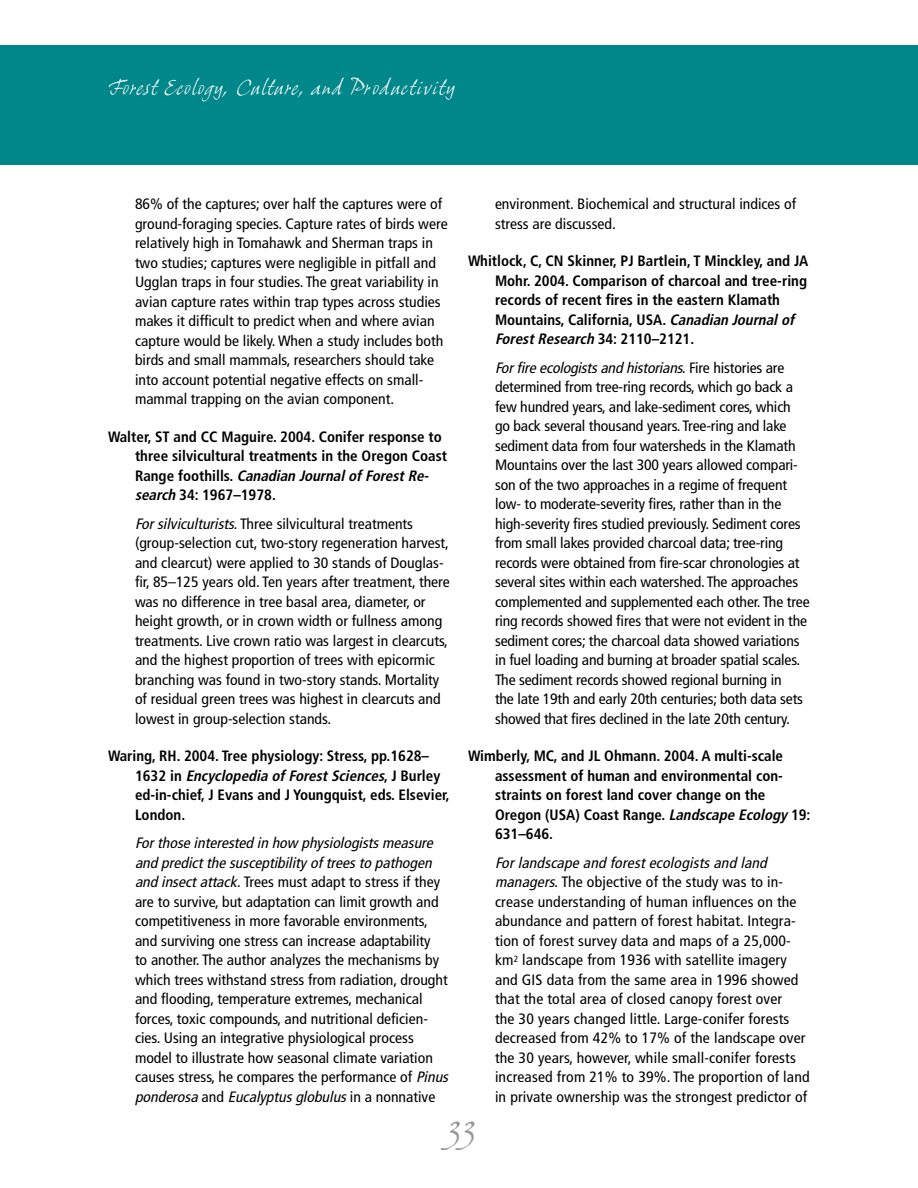
<style>
.page{position:relative;width:918px;height:1188px;background:#fff}
.page>*{position:absolute;margin:0;border:0;box-sizing:border-box;transform-origin:0 0}
.t1{font:italic 33px "Grimshaw Hand ITC";color:#939598}
.t2{font:italic 21px "Grimshaw Hand ITC";letter-spacing:.025em;color:#fff}
.t3{font:condensed 15px/19.5px "Frutiger";color:#000;scale:1.05 1}
.t4{font:700 condensed 15px/19.5px "Frutiger";color:#000}
.s1{font-style:italic}
</style>
<div class="page">
<div style="left:0;top:46px;width:918px;height:119px;background:#00878a"></div>
<h2 class="t2" style="left:108px;top:75px;width:350px">Forest Ecology, Culture, and Productivity</h2>
<p class="t3" style="left:135px;top:194px;width:299px">86% of the captures; over half the captures were of ground-foraging species. Capture rates of birds were relatively high in Tomahawk and Sherman traps in two studies; captures were negligible in pitfall and Ugglan traps in four studies. The great variability in avian capture rates within trap types across studies makes it difficult to predict when and where avian capture would be likely. When a study includes both birds and small mammals, researchers should take into account potential negative effects on small&shy;mammal trapping on the avian component.</p>
<p class="t4" style="left:135px;top:427px;width:314px;text-indent:-27px">Walter, ST and CC Maguire. 2004. Conifer response to three silvicultural treatments in the Oregon Coast R a n g e f o o t h i l l s . <span class="s1">Canadian JournalofForestRe&shy;search</span> 34: 1967–1978.</p>
<p class="t3" style="left:135px;top:514px;width:301px"><span class="s1">Forsilviculturists.</span>Three silvicultural treatments (group-selection cut, two-story regeneration harvest, and clearcut) were applied to 30 stands of Douglas&shy;fir, 85–125 years old. Ten years after treatment, there was no difference in tree basal area, diameter, or height growth, or in crown width or fullness among treatments. Live crown ratio was largest in clearcuts, and the highest proportion of trees with epicormic branching was found in two-story stands. Mortality of residual green trees was highest in clearcuts and lowest in group-selection stands.</p>
<p class="t4" style="left:135px;top:746px;width:316px;text-indent:-27px">Waring, RH. 2004. Tree physiology: Stress, pp.1628–<br>1 6 3 2 i n <span class="s1">Encyclopedia ofForestSciences</span>, J B u r l e y ed-in-chief, J Evans and J Youngquist, eds. Elsevier, London.</p>
<p class="t3" style="left:135px;top:833px;width:303px"><span class="s1">Forthose interested in how physiologistsmeasure and predictthe susceptibilityoftreesto pathogen and insectattack.</span>Trees must adapt to stress if they are to survive, but adaptation can limit growth and competitiveness in more favorable environments, and surviving one stress can increase adaptability<br>to another. The author analyzes the mechanisms by which trees withstand stress from radiation, drought and flooding, temperature extremes, mechanical forces, toxic compounds, and nutritional deficien&shy;cies. Using an integrative physiological process model to illustrate how seasonal climate variation causes stress, he compares the performance of <span class="s1">Pinus ponderosa</span> a n d <span class="s1">Eucalyptus globulus</span>i n a n o n n a t i v e</p>
<p class="t3" style="left:495px;top:194px;width:288px">environment. Biochemical and structural indices of stress are discussed.</p>
<p class="t4" style="left:495px;top:251px;width:315px;text-indent:-27px">Whitlock, C, CN Skinner, PJ Bartlein, T Minckley, and JA Mohr. 2004. Comparison of charcoal and tree-ring records of recent fires in the eastern Klamath Mountains, California, USA. <span class="s1">Canadian Journalof ForestResearch</span> 3 4 : 2 1 1 0 – 2 1 2 1 .</p>
<p class="t3" style="left:495px;top:358px;width:301px"><span class="s1">Forfireecologistsand historians.</span>F i r e h i s t o r i e s a r e determined from tree-ring records, which go back a few hundred years, and lake-sediment cores, which<br>go back several thousand years. Tree-ring and lake sediment data from four watersheds in the Klamath Mountains over the last 300 years allowed compari&shy;son of the two approaches in a regime of frequent low- to moderate-severity fires, rather than in the high-severity fires studied previously. Sediment cores from small lakes provided charcoal data; tree-ring records were obtained from fire-scar chronologies at several sites within each watershed. The approaches complemented and supplemented each other. The tree ring records showed fires that were not evident in the sediment cores; the charcoal data showed variations in fuel loading and burning at broader spatial scales.<br>The sediment records showed regional burning in<br>the late 19th and early 20th centuries; both data sets showed that fires declined in the late 20th century.</p>
<p class="t4" style="left:495px;top:746px;width:317px;text-indent:-27px">Wimberly, MC, and JL Ohmann. 2004. A multi-scale assessment of human and environmental con&shy;straints on forest land cover change on the Oregon (USA) Coast Range. <span class="s1">Landscape Ecology</span>19:<br>631–646.</p>
<p class="t3" style="left:495px;top:853px;width:301px"><span class="s1">Forlandscape and forestecologistsand land managers.</span>The objective of the study was to in&shy;crease understanding of human influences on the abundance and pattern of forest habitat. Integra&shy;tion of forest survey data and maps of a 25,000- km<sup>2</sup> landscape from 1936 with satellite imagery and GIS data from the same area in 1996 showed that the total area of closed canopy forest over<br>the 30 years changed little. Large-conifer forests decreased from 42% to 17% of the landscape over the 30 years, however, while small-conifer forests increased from 21% to 39%. The proportion of land in private ownership was the strongest predictor of</p>
<h1 class="t1" style="left:446px;top:1113px;width:31px">33</h1>
</div>
